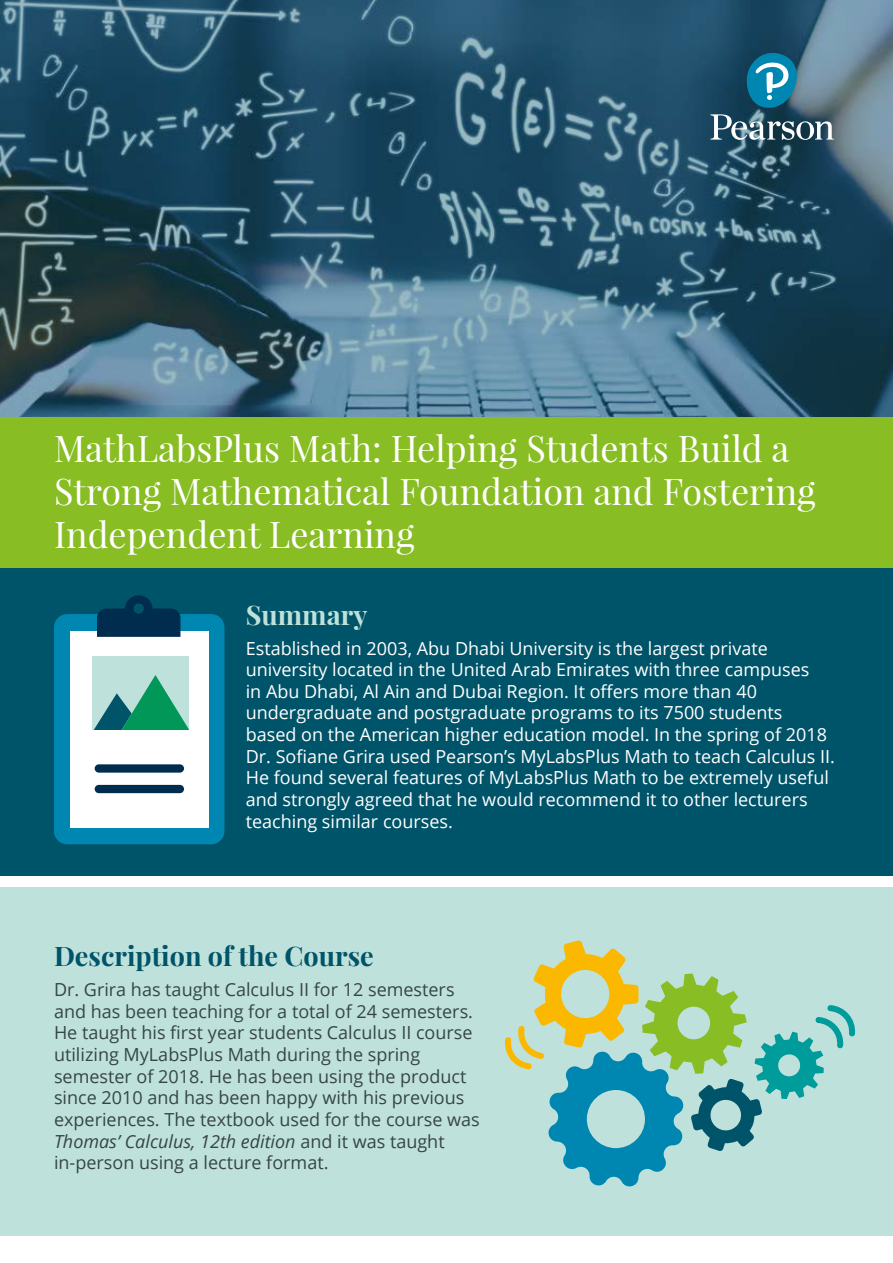
<style>
.page{position:relative;width:893px;height:1263px;background:#fff}
.page>*{position:absolute;margin:0;border:0;box-sizing:border-box;transform-origin:0 0}
.t1{font:36px/43.2px "Playfair Display";color:#fff}
.t2{font:700 27px "Playfair Display";color:#005469}
.t3{font:700 27px "Playfair Display";color:#bfe1db}
.t4{font:18px/21.6px "Open Sans";color:#fff}
.t5{font:18px/21.6px "Open Sans";color:#364546}
.s1{font-style:italic}
</style>
<div class="page">
<svg style="left:0;top:0;width:893px;height:417px;background:#335c71"></svg>
<div style="left:0;top:887px;width:893px;height:348px;background:#bfe1db"></div>
<div style="left:0;top:568px;width:893px;height:308px;background:#005469"></div>
<div style="left:54px;top:614px;width:170px;height:230px;background:#0087b1;border-radius:13px"></div>
<div style="left:70px;top:632px;width:139px;height:196px;background:#fff"></div>
<div style="left:92px;top:657px;width:97px;height:73px;background:#bfe1db"></div>
<svg style="left:94px;top:675px;width:95px;height:55px"></svg>
<svg style="left:97px;top:595px;width:83px;height:42px"></svg>
<div style="left:95px;top:764px;width:89px;height:9px;background:#002c4d;border-radius:4px"></div>
<div style="left:95px;top:785px;width:89px;height:8px;background:#002c4d;border-radius:4px"></div>
<svg style="left:504px;top:940px;width:351px;height:247px"></svg>
<div style="left:0;top:417px;width:893px;height:151px;background:#89bd24"></div>
<svg style="left:710px;top:49px;width:124px;height:91px;background:#437388"></svg>
<h1 class="t1" style="left:54px;top:427px;width:763px">MathLabsPlus Math: Helping Students Build a<br>Strong Mathematical Foundation and Fostering<br>Independent Learning</h1>
<h2 class="t3" style="left:246px;top:597px;width:123px">Summary</h2>
<p class="t4" style="left:246px;top:637px;width:591px">Established in 2003, Abu Dhabi University is the largest private university located in the United Arab Emirates with three campuses<br>in Abu Dhabi, Al Ain and Dubai Region. It offers more than 40 undergraduate and postgraduate programs to its 7500 students based on the American higher education model. In the spring of 2018<br>Dr. Sofiane Grira used Pearson’s MyLabsPlus Math to teach Calculus II.<br>He found several features of MyLabsPlus Math to be extremely useful and strongly agreed that he would recommend it to other lecturers teaching similar courses.</p>
<h2 class="t2" style="left:54px;top:939px;width:321px">Description of the Course</h2>
<p class="t5" style="left:54px;top:978px;width:427px">Dr. Grira has taught Calculus II for 12 semesters and has been teaching for a total of 24 semesters.<br>He taught his first year students Calculus II course utilizing MyLabsPlus Math during the spring semester of 2018. He has been using the product since 2010 and has been happy with his previous experiences. The textbook used for the course was <span class="s1">Thomas’ Calculus, 12th edition</span> and it was taught in-person using a lecture format.</p>
</div>
